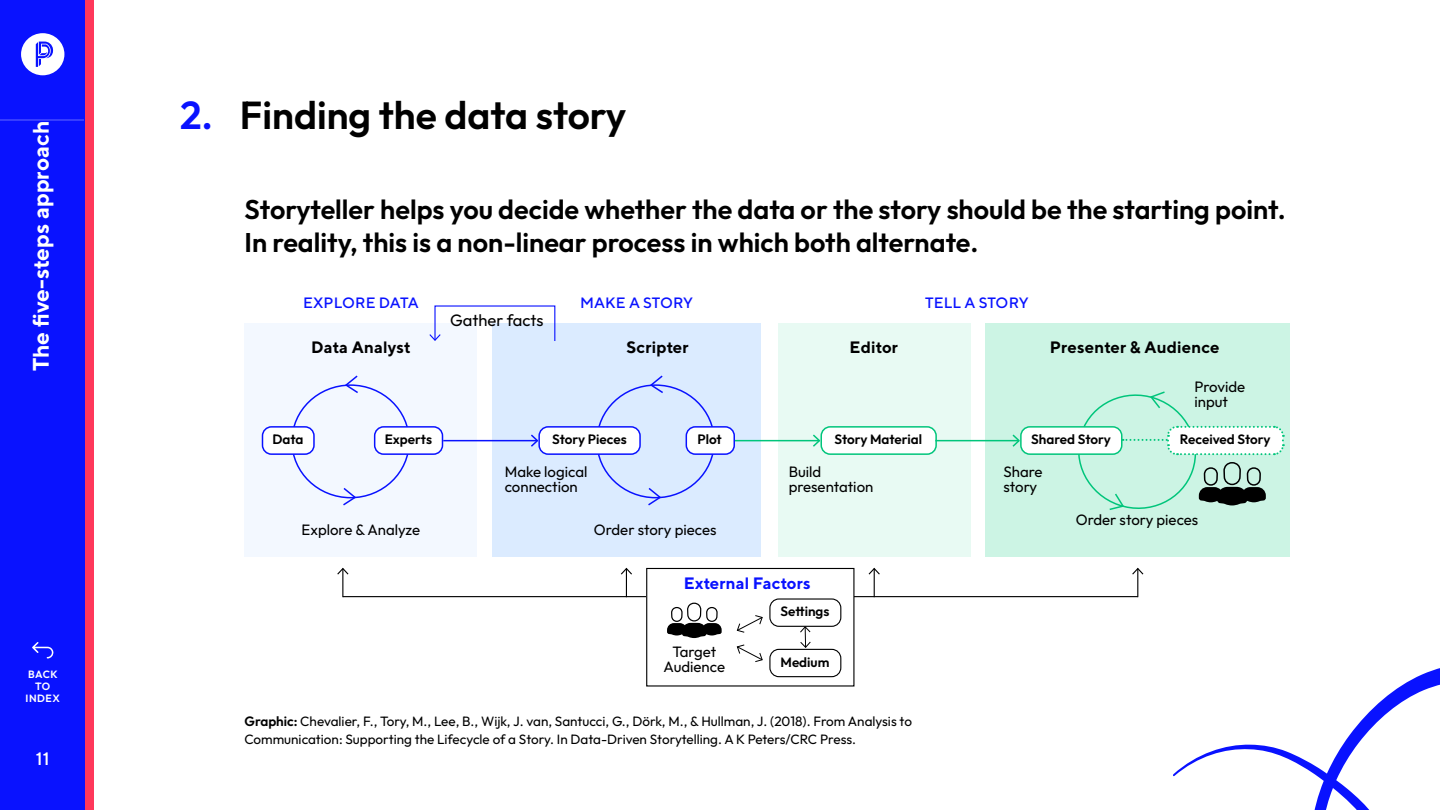
<style>
.page{position:relative;width:1440px;height:810px;background:#fff}
.page>*{position:absolute;margin:0;border:0;box-sizing:border-box;transform-origin:0 0}
.t1{font:600 39px "Outfit";color:#000}
.t2{font:600 27px/33px "Outfit";color:#000}
.t3{font:700 22.5px "TT Norms";color:#fff}
.t4{font:500 18px "TT Norms";color:#fff}
.t5{font:700 16.5px "TT Norms";letter-spacing:.01em;color:#000}
.t6{font:700 16.5px "TT Norms";letter-spacing:.01em;color:#0912ff}
.t7{font:16.5px "Outfit";color:#000}
.t8{font:15px/15px "Outfit";color:#000}
.t9{font:500 15px "TT Norms";letter-spacing:.01em;color:#0912ff}
.t10{font:13.5px/18px "Outfit";color:#000}
.t11{font:600 13.5px "Outfit";color:#000}
.t12{font:600 10.5px/12px "Outfit";letter-spacing:.05em;color:#fff;text-align:center}
.s1{color:#0912ff}
.s2{font-weight:600}
</style>
<div class="page">
<div style="left:0;top:0;width:85px;height:810px;background:#0912ff"></div>
<svg style="left:21px;top:33px;width:43px;height:42px"></svg>
<hr style="left:84px;top:0;width:2px;height:810px;background:#0912ff">
<div style="left:86px;top:0;width:8px;height:810px;background:#ff385b"></div>
<svg style="left:32px;top:642px;width:22px;height:17px"></svg>
<svg style="left:1173px;top:668px;width:267px;height:142px"></svg>
<div style="left:244px;top:323px;width:233px;height:234px;background:#f3f8ff"></div>
<div style="left:492px;top:323px;width:268px;height:234px;background:#dbebff"></div>
<div style="left:986px;top:323px;width:304px;height:234px;background:#ccf4e4"></div>
<div style="left:262px;top:427px;width:52px;height:27px;background:#fff;border-radius:9px"></div>
<div style="left:262px;top:426px;width:53px;height:29px;border:2px solid #0912ff;border-radius:9px"></div>
<div style="left:375px;top:427px;width:68px;height:27px;background:#fff;border-radius:9px"></div>
<div style="left:374px;top:426px;width:69px;height:29px;border:2px solid #0912ff;border-radius:9px"></div>
<svg style="left:344px;top:375px;width:16px;height:18px"></svg>
<svg style="left:341px;top:488px;width:17px;height:18px"></svg>
<div style="left:778px;top:323px;width:193px;height:234px;background:#e8faf3"></div>
<div style="left:821px;top:427px;width:115px;height:27px;background:#fff;border-radius:9px"></div>
<div style="left:820px;top:426px;width:117px;height:29px;border:2px solid #00c57b;border-radius:9px"></div>
<div style="left:539px;top:427px;width:101px;height:27px;background:#fff;border-radius:9px"></div>
<div style="left:538px;top:426px;width:103px;height:29px;border:2px solid #0912ff;border-radius:9px"></div>
<div style="left:686px;top:427px;width:48px;height:27px;background:#fff;border-radius:9px"></div>
<div style="left:686px;top:426px;width:49px;height:29px;border:2px solid #0912ff;border-radius:9px"></div>
<svg style="left:649px;top:375px;width:16px;height:18px"></svg>
<svg style="left:646px;top:488px;width:17px;height:18px"></svg>
<div style="left:1021px;top:427px;width:101px;height:27px;background:#fff;border-radius:9px"></div>
<div style="left:1020px;top:426px;width:103px;height:29px;border:2px solid #00c57b;border-radius:9px"></div>
<hr style="left:443px;top:440px;width:94px;height:1px;background:#0912ff">
<svg style="left:529px;top:433px;width:11px;height:15px"></svg>
<hr style="left:735px;top:440px;width:84px;height:1px;background:#00c57b">
<svg style="left:811px;top:433px;width:11px;height:15px"></svg>
<hr style="left:935px;top:440px;width:84px;height:1px;background:#00c57b">
<svg style="left:1011px;top:433px;width:10px;height:15px"></svg>
<svg style="left:429px;top:305px;width:127px;height:36px"></svg>
<svg style="left:337px;top:567px;width:12px;height:30px"></svg>
<svg style="left:621px;top:567px;width:11px;height:29px"></svg>
<svg style="left:868px;top:567px;width:12px;height:29px"></svg>
<svg style="left:1132px;top:567px;width:12px;height:30px"></svg>
<hr style="left:343px;top:596px;width:795px;height:1px;background:#000">
<div style="left:647px;top:568px;width:207px;height:118px;background:#fff"></div>
<div style="left:646px;top:568px;width:208px;height:119px;border:1px solid #000"></div>
<svg style="left:667px;top:567px;width:55px;height:71px"></svg>
<svg style="left:736px;top:615px;width:27px;height:18px"></svg>
<svg style="left:736px;top:644px;width:27px;height:18px"></svg>
<div style="left:769px;top:598px;width:72px;height:29px;border:1px solid #000;border-radius:9px"></div>
<div style="left:769px;top:649px;width:72px;height:28px;border:1px solid #000;border-radius:9px"></div>
<svg style="left:799px;top:626px;width:12px;height:22px"></svg>
<svg style="left:1070px;top:391px;width:215px;height:119px"></svg>
<h3 class="t3" style="left:27px;top:371px;width:252px;rotate:-90deg">The five-steps approach</h3>
<p class="t12" style="left:26px;top:668px;width:36px">BACK<br>TO<br>INDEX</p>
<h3 class="t4" style="left:36px;top:748px;width:15px">11</h3>
<h1 class="t1" style="left:180px;top:93px;width:448px"><span class="s1">2.</span> Finding the data story</h1>
<h2 class="t2" style="left:244px;top:193px;width:1043px">Storyteller helps you decide whether the data or the story should be the starting point.<br>In reality, this is a non-linear process in which both alternate.</h2>
<p class="t9" style="left:303px;top:294px;width:117px">EXPLORE DATA</p>
<p class="t9" style="left:580px;top:294px;width:114px">MAKE A STORY</p>
<p class="t9" style="left:925px;top:294px;width:105px">TELL A STORY</p>
<p class="t7" style="left:450px;top:311px;width:95px">Gather facts</p>
<p class="t5" style="left:311px;top:336px;width:101px">Data Analyst</p>
<p class="t5" style="left:627px;top:336px;width:64px">Scripter</p>
<p class="t5" style="left:1050px;top:336px;width:171px">Presenter &amp; Audience</p>
<p class="t5" style="left:850px;top:336px;width:50px">Editor</p>
<p class="t8" style="left:1194px;top:379px;width:52px">Provide input</p>
<p class="t11" style="left:272px;top:432px;width:33px">Data</p>
<p class="t11" style="left:385px;top:432px;width:49px">Experts</p>
<p class="t11" style="left:552px;top:432px;width:76px">Story Pieces</p>
<p class="t11" style="left:697px;top:432px;width:26px">Plot</p>
<p class="t11" style="left:1031px;top:432px;width:81px">Shared Story</p>
<p class="t8" style="left:505px;top:464px;width:84px">Make logical connection</p>
<p class="t11" style="left:834px;top:432px;width:89px">Story Material</p>
<p class="t8" style="left:789px;top:464px;width:86px">Build presentation</p>
<p class="t8" style="left:1003px;top:464px;width:41px">Share story</p>
<p class="t11" style="left:1180px;top:432px;width:92px">Received Story</p>
<p class="t8" style="left:302px;top:522px;width:120px">Explore &amp; Analyze</p>
<p class="t8" style="left:594px;top:522px;width:124px">Order story pieces</p>
<p class="t8" style="left:1076px;top:512px;width:124px">Order story pieces</p>
<p class="t6" style="left:684px;top:573px;width:128px">External Factors</p>
<p class="t8" style="left:664px;top:644px;width:63px;text-align:center">Target<br>Audience</p>
<p class="t11" style="left:781px;top:604px;width:50px">Settings</p>
<p class="t11" style="left:781px;top:654px;width:50px">Medium</p>
<p class="t10" style="left:244px;top:712px;width:669px"><span class="s2">Graphic:</span> Chevalier, F., Tory, M., Lee, B., Wijk, J. van, Santucci, G., Dörk, M., &amp; Hullman, J. (2018). From Analysis to<br>Communication: Supporting the Lifecycle of a Story. In Data-Driven Storytelling. A K Peters/CRC Press.</p>
</div>
